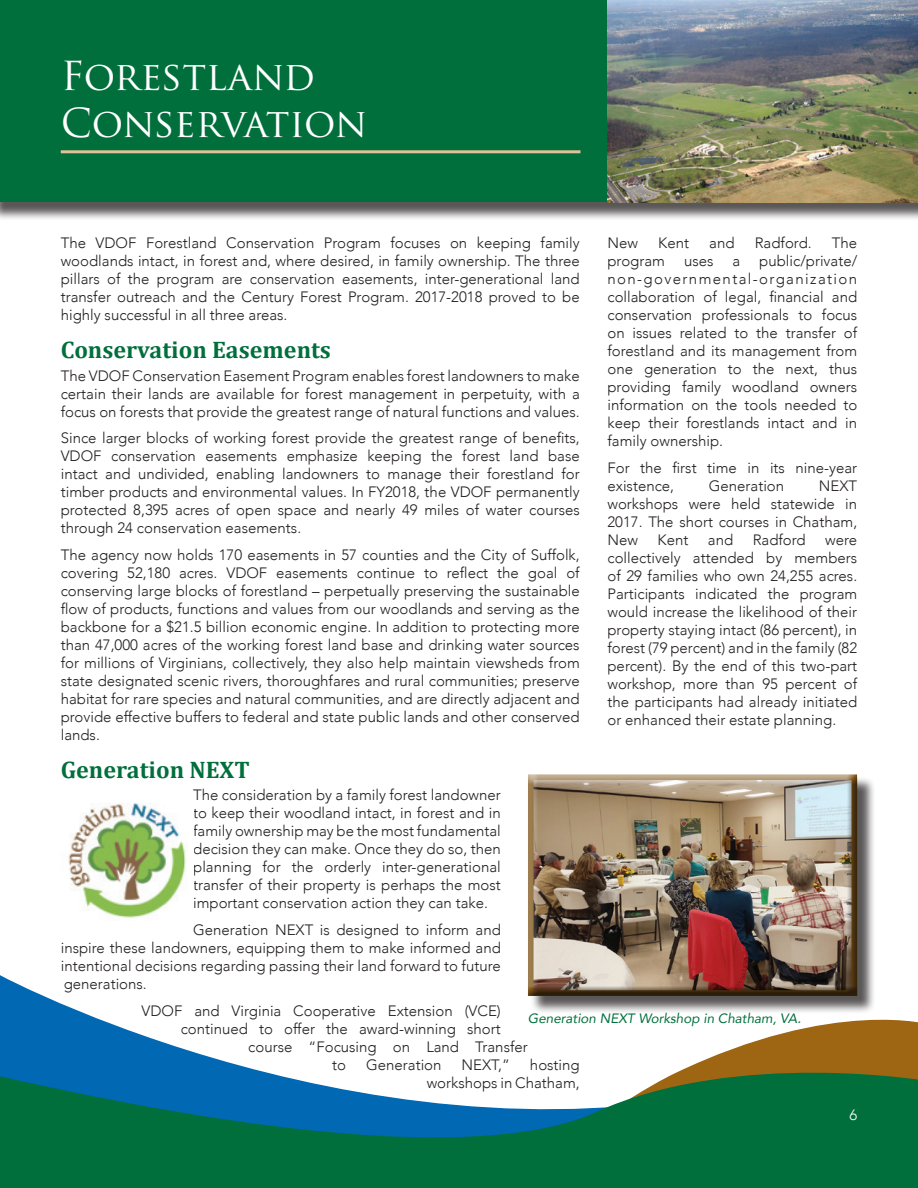
<style>
.page{position:relative;width:918px;height:1188px;background:#fff}
.page>*{position:absolute;margin:0;border:0;box-sizing:border-box;transform-origin:0 0}
.t1{font:39px/46.8px "Trajan Pro";letter-spacing:-.005em;color:#fff}
.t2{font:700 24px "Cambria";color:#006f3c}
.t3{font:300 15px/18px "Avenir";color:#231f20;text-align:justify}
.t4{font:300 15px "Avenir";color:#fff}
.t5{font:italic 13.5px "Avenir";color:#006f3c}
</style>
<div class="page">
<div style="left:0;top:0;width:918px;height:221px;background:#231f20;opacity:.75"></div>
<div style="left:0;top:0;width:918px;height:202px;background:#006f3c"></div>
<svg style="left:0;top:975px;width:918px;height:71px"></svg>
<svg style="left:0;top:1046px;width:918px;height:142px"></svg>
<img style="left:608px;top:0;width:310px;height:202px">
<hr style="left:61px;top:150px;width:519px;height:3px;background:#dfc298">
<img style="left:68px;top:803px;width:118px;height:115px">
<div style="left:530px;top:776px;width:346px;height:239px;background:#231f20;opacity:.75"></div>
<div style="left:528px;top:774px;width:330px;height:222px;background:#231f20;opacity:.75"></div>
<h1 class="t1" style="left:61px;top:52px;width:308px">Forestland<br>Conservation</h1>
<p class="t3" style="left:608px;top:234px;width:32px">New</p>
<p class="t3" style="left:658px;top:234px;width:32px">Kent</p>
<p class="t3" style="left:709px;top:234px;width:27px">and</p>
<p class="t3" style="left:755px;top:234px;width:59px">Radford.</p>
<p class="t3" style="left:832px;top:234px;width:27px">The</p>
<p class="t3" style="left:608px;top:252px;width:59px">program</p>
<p class="t3" style="left:684px;top:252px;width:31px">uses</p>
<p class="t3" style="left:732px;top:252px;width:9px">a</p>
<p class="t3" style="left:61px;top:234px;width:521px">The VDOF Forestland Conservation Program focuses on keeping family woodlands intact, in forest and, where desired, in family ownership. The three pillars of the program are conservation easements, inter-generational land transfer outreach and the Century Forest Program. 2017-2018 proved to be highly successful in all three areas.</p>
<h2 class="t2" style="left:61px;top:333px;width:272px">Conservation Easements</h2>
<p class="t3" style="left:61px;top:367px;width:521px">The VDOF Conservation Easement Program enables forest landowners to make certain their lands are available for forest management in perpetuity, with a focus on forests that provide the greatest range of natural functions and values.</p>
<p class="t3" style="left:61px;top:429px;width:521px">Since larger blocks of working forest provide the greatest range of benefits, VDOF conservation easements emphasize keeping the forest land base intact and undivided, enabling landowners to manage their forestland for timber products and environmental values. In FY2018, the VDOF permanently protected 8,395 acres of open space and nearly 49 miles of water courses through 24 conservation easements.</p>
<p class="t3" style="left:61px;top:546px;width:521px">The agency now holds 170 easements in 57 counties and the City of Suffolk, covering 52,180 acres. VDOF easements continue to reflect the goal of conserving large blocks of forestland – perpetually preserving the sustainable flow of products, functions and values from our woodlands and serving as the backbone for a $21.5 billion economic engine. In addition to protecting more than 47,000 acres of the working forest land base and drinking water sources for millions of Virginians, collectively, they also help maintain viewsheds from state designated scenic rivers, thoroughfares and rural communities; preserve habitat for rare species and natural communities, and are directly adjacent and provide effective buffers to federal and state public lands and other conserved lands.</p>
<h2 class="t2" style="left:61px;top:753px;width:191px">Generation NEXT</h2>
<p class="t3" style="left:193px;top:786px;width:309px">The consideration by a family forest landowner to keep their woodland intact, in forest and in family ownership may be the most fundamental decision they can make. Once they do so, then planning for the orderly inter-generational transfer of their property is perhaps the most important conservation action they can take.</p>
<p class="t3" style="left:61px;top:921px;width:442px;text-indent:132px">Generation NEXT is designed to inform and inspire these landowners, equipping them to make informed and intentional decisions regarding passing their land forward to future generations.</p>
<p class="t3" style="left:142px;top:1001px;width:361px">VDOF and Virginia Cooperative Extension (VCE)</p>
<p class="t3" style="left:181px;top:1019px;width:322px">continued to offer the award-winning short</p>
<p class="t3" style="left:248px;top:1037px;width:281px">course “Focusing on Land Transfer</p>
<p class="t3" style="left:332px;top:1055px;width:15px">to</p>
<p class="t3" style="left:366px;top:1055px;width:77px">Generation</p>
<p class="t3" style="left:462px;top:1055px;width:50px">NEXT,”</p>
<p class="t3" style="left:608px;top:252px;width:251px;text-indent:152px">public/private/ non-governmental-organization collaboration of legal, financial and conservation professionals to focus on issues related to the transfer of forestland and its management from one generation to the next, thus providing family woodland owners information on the tools needed to keep their forestlands intact and in family ownership.</p>
<p class="t3" style="left:608px;top:459px;width:251px">For the first time in its nine-year existence,</p>
<p class="t3" style="left:709px;top:477px;width:77px">Generation</p>
<p class="t3" style="left:608px;top:477px;width:251px;text-indent:211px">NEXT workshops were held statewide in 2017. The short courses in Chatham, New</p>
<p class="t3" style="left:658px;top:531px;width:32px">Kent</p>
<p class="t3" style="left:708px;top:531px;width:27px">and</p>
<p class="t3" style="left:753px;top:531px;width:55px">Radford</p>
<p class="t3" style="left:608px;top:531px;width:251px;text-indent:218px">were collectively attended by members of 29 families who own 24,255 acres.<br>Participants indicated the program would increase the likelihood of their property staying intact (86 percent), in forest (79 percent) and in the family (82 percent). By the end of this two-part workshop, more than 95 percent of the participants had already initiated or enhanced their estate planning.</p>
<p class="t5" style="left:528px;top:1010px;width:275px">Generation NEXT Workshop in Chatham, VA.</p>
<p class="t3" style="left:427px;top:1055px;width:155px;text-align:right">hosting<br>workshops in Chatham,</p>
<p class="t4" style="left:849px;top:1106px;width:9px">6</p>
</div>
